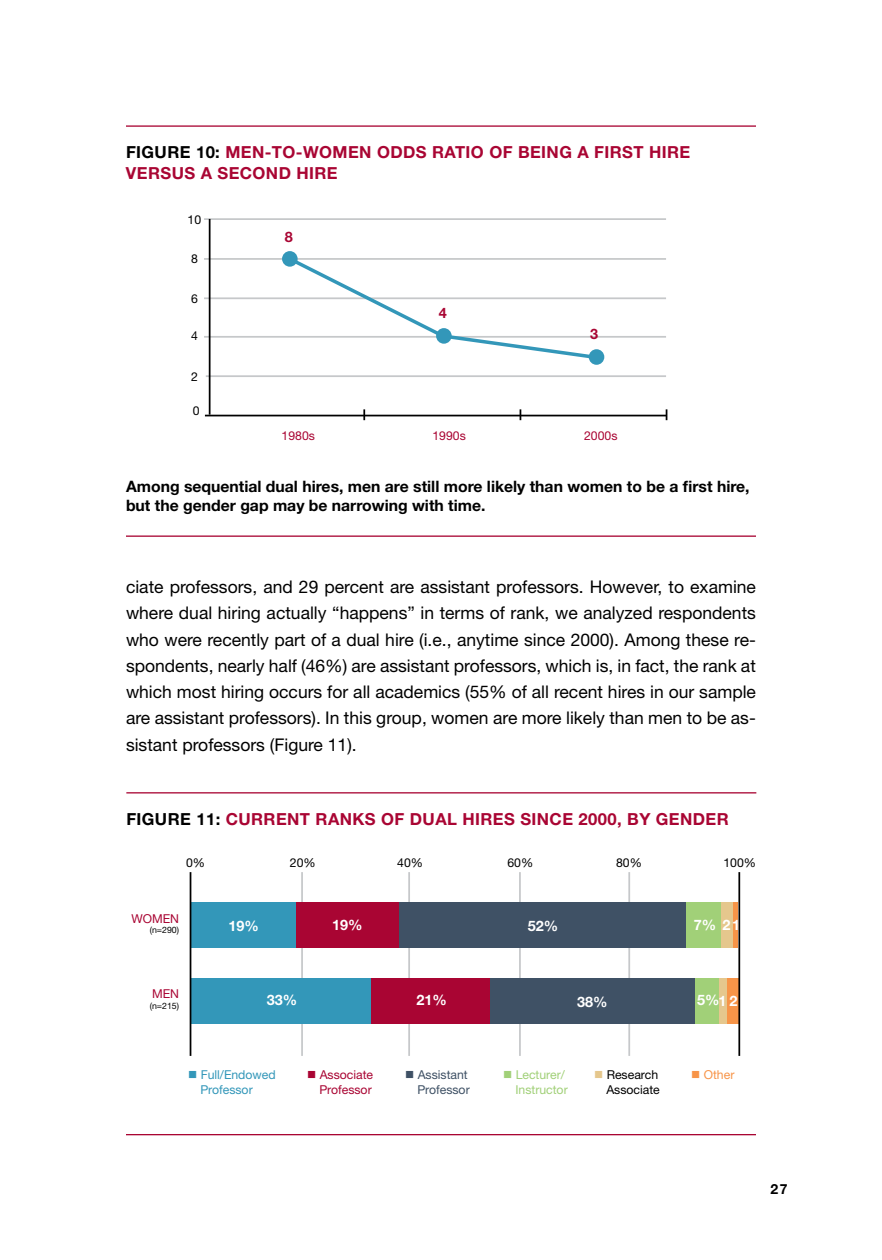
<style>
.page{position:relative;width:882px;height:1260px;background:#fff}
.page>*{position:absolute;margin:0;border:0;box-sizing:border-box;transform-origin:0 0}
.t1{font:17.5px/26.2px "Helvetica Neue";color:#000;text-align:justify}
.t2{font:700 16.62px "Helvetica Neue";letter-spacing:.025em;color:#a90533}
.t3{font:700 16.62px "Helvetica Neue";color:#000}
.t4{font:700 15.75px/19.2px "Helvetica Neue";color:#000}
.t5{font:700 14.35px "Helvetica Neue";color:#fff}
.t6{font:700 14.35px "Helvetica Neue";color:#a90533}
.t7{font:700 14px "Helvetica Neue";color:#000}
.t8{font:12.25px/14.7px "Helvetica Neue";color:#000;text-align:right}
.t9{font:12.25px/14.7px "Helvetica Neue";color:#a90533;text-align:right}
.t10{font:12.25px "Helvetica Neue";color:#3397b9}
.t11{font:12.25px/14.7px "Helvetica Neue";color:#a1d078;text-align:right}
.t12{font:12.25px/14.7px "Helvetica Neue";color:#3f5165;text-align:right}
.t13{font:12.25px "Helvetica Neue";color:#f79448}
.t14{font:8.75px "Helvetica Neue";color:#000}
.s1{color:#000}
.s2{color:#e5c78d}
</style>
<div class="page">
<hr style="left:126px;top:125px;width:630px;height:2px;background:#a90533">
<svg style="left:363px;top:409px;width:2px;height:11px"></svg>
<hr style="left:204px;top:218px;width:462px;height:2px;background:#c6c8ca">
<hr style="left:204px;top:258px;width:462px;height:2px;background:#c6c8ca">
<hr style="left:204px;top:297px;width:462px;height:2px;background:#c6c8ca">
<hr style="left:204px;top:336px;width:462px;height:2px;background:#c6c8ca">
<hr style="left:206px;top:375px;width:460px;height:2px;background:#c6c8ca">
<hr style="left:205px;top:415px;width:461px;height:1px;background:#000">
<hr style="left:209px;top:219px;width:2px;height:196px;background:#000">
<svg style="left:284px;top:261px;width:316px;height:100px"></svg>
<div style="left:589px;top:349px;width:15px;height:16px;background:#3397b9;border-radius:50%"></div>
<div style="left:436px;top:328px;width:16px;height:16px;background:#3397b9;border-radius:50%"></div>
<div style="left:282px;top:251px;width:16px;height:16px;background:#3397b9;border-radius:50%"></div>
<hr style="left:126px;top:536px;width:630px;height:1px;background:#a90533">
<hr style="left:126px;top:792px;width:630px;height:2px;background:#a90533">
<hr style="left:301px;top:872px;width:2px;height:184px;background:#c6c8ca">
<hr style="left:408px;top:872px;width:2px;height:184px;background:#c6c8ca">
<hr style="left:519px;top:872px;width:2px;height:184px;background:#c6c8ca">
<hr style="left:628px;top:872px;width:2px;height:184px;background:#c6c8ca">
<div style="left:190px;top:902px;width:108px;height:46px;background:#3397b9"></div>
<div style="left:297px;top:902px;width:103px;height:46px;background:#a90533"></div>
<div style="left:190px;top:978px;width:183px;height:46px;background:#3397b9"></div>
<div style="left:372px;top:978px;width:118px;height:46px;background:#a90533"></div>
<div style="left:399px;top:902px;width:288px;height:46px;background:#3f5165"></div>
<div style="left:490px;top:978px;width:206px;height:46px;background:#3f5165"></div>
<div style="left:727px;top:978px;width:12px;height:46px;background:#f79448"></div>
<div style="left:733px;top:902px;width:5px;height:46px;background:#f79448"></div>
<hr style="left:190px;top:872px;width:1px;height:184px;background:#000">
<hr style="left:738px;top:872px;width:2px;height:184px;background:#000">
<div style="left:695px;top:978px;width:25px;height:46px;background:#a1d078"></div>
<div style="left:687px;top:902px;width:34px;height:46px;background:#a1d078"></div>
<div style="left:721px;top:902px;width:11px;height:46px;background:#e5c78d"></div>
<div style="left:719px;top:978px;width:8px;height:46px;background:#e5c78d"></div>
<hr style="left:126px;top:1134px;width:630px;height:1px;background:#a90533">
<p class="t3" style="left:126px;top:142px;width:22px">Figure</p>
<p class="t2" style="left:196px;top:142px;width:137px"><span class="s1">10:</span> Men-to-Wome</p>
<p class="t2" style="left:359px;top:142px;width:44px">n Odds</p>
<p class="t2" style="left:432px;top:142px;width:240px">Ratio of Bei ng a First Hire</p>
<p class="t2" style="left:126px;top:163px;width:24px">versus</p>
<p class="t2" style="left:201px;top:163px;width:41px">a Seco</p>
<p class="t2" style="left:266px;top:163px;width:54px">nd Hire</p>
<p class="t8" style="left:188px;top:213px;width:15px">10</p>
<p class="t8" style="left:191px;top:251px;width:8px">8</p>
<p class="t8" style="left:191px;top:291px;width:8px">6</p>
<p class="t8" style="left:191px;top:328px;width:8px">4</p>
<p class="t8" style="left:191px;top:369px;width:8px">2</p>
<p class="t8" style="left:193px;top:403px;width:8px">0</p>
<p class="t6" style="left:285px;top:228px;width:9px">8</p>
<p class="t6" style="left:439px;top:304px;width:9px">4</p>
<p class="t6" style="left:590px;top:325px;width:9px">3</p>
<p class="t9" style="left:282px;top:428px;width:35px">1980s</p>
<p class="t9" style="left:432px;top:428px;width:35px">1990s</p>
<p class="t9" style="left:584px;top:428px;width:35px">2000s</p>
<p class="t4" style="left:126px;top:476px;width:625px">Among sequential dual hires, men are still more likely than women to be a first hire, but the gender gap may be narrowing with time.</p>
<p class="t1" style="left:126px;top:573px;width:632px">ciate professors, and 29 percent are assistant professors. However, to examine where dual hiring actually “happens” in terms of rank, we analyzed respondents who were recently part of a dual hire (i.e., anytime since 2000). Among these re&shy;spondents, nearly half (46%) are assistant professors, which is, in fact, the rank at which most hiring occurs for all academics (55% of all recent hires in our sample are assistant professors). In this group, women are more likely than men to be as&shy;sistant professors (Figure 11).</p>
<p class="t3" style="left:126px;top:809px;width:22px">Figure</p>
<p class="t2" style="left:196px;top:809px;width:55px"><span class="s1">11:</span> Curre</p>
<p class="t2" style="left:287px;top:809px;width:148px">nt Ranks of Dual</p>
<p class="t2" style="left:462px;top:809px;width:24px">Hires</p>
<p class="t2" style="left:520px;top:809px;width:185px">si nce 2000, by Gender</p>
<p class="t8" style="left:186px;top:855px;width:21px">0%</p>
<p class="t8" style="left:290px;top:855px;width:27px">20%</p>
<p class="t8" style="left:397px;top:855px;width:27px">40%</p>
<p class="t8" style="left:507px;top:855px;width:27px">60%</p>
<p class="t8" style="left:616px;top:855px;width:27px">80%</p>
<p class="t8" style="left:723px;top:855px;width:34px">100%</p>
<p class="t9" style="left:132px;top:911px;width:22px">Women</p>
<p class="t14" style="left:150px;top:925px;width:31px">(n=290)</p>
<p class="t9" style="left:152px;top:986px;width:19px">Men</p>
<p class="t14" style="left:150px;top:1000px;width:31px">(n=215)</p>
<p class="t5" style="left:228px;top:917px;width:32px">19%</p>
<p class="t5" style="left:267px;top:991px;width:32px">33 %</p>
<p class="t5" style="left:332px;top:916px;width:32px">19%</p>
<p class="t5" style="left:528px;top:917px;width:32px">52 %</p>
<p class="t5" style="left:416px;top:991px;width:32px">21%</p>
<p class="t5" style="left:577px;top:993px;width:32px">38 %</p>
<p class="t5" style="left:694px;top:916px;width:48px">7% 2 1</p>
<p class="t5" style="left:697px;top:992px;width:41px">5%1 2</p>
<p class="t10" style="left:188px;top:1067px;width:89px">■ Full/Endowed</p>
<p class="t13" style="left:691px;top:1067px;width:45px">■ Other</p>
<p class="t10" style="left:200px;top:1082px;width:54px">Professor</p>
<p class="t9" style="left:307px;top:1067px;width:68px">■ Associate<br>Professor</p>
<p class="t12" style="left:405px;top:1067px;width:66px">■ Assistant<br>Professor</p>
<p class="t11" style="left:503px;top:1067px;width:66px">■ Lecturer/<br>Instructor</p>
<p class="t8" style="left:594px;top:1067px;width:67px"><span class="s2">■</span> Research<br>Associate</p>
<p class="t7" style="left:771px;top:1180px;width:10px">27</p>
</div>
